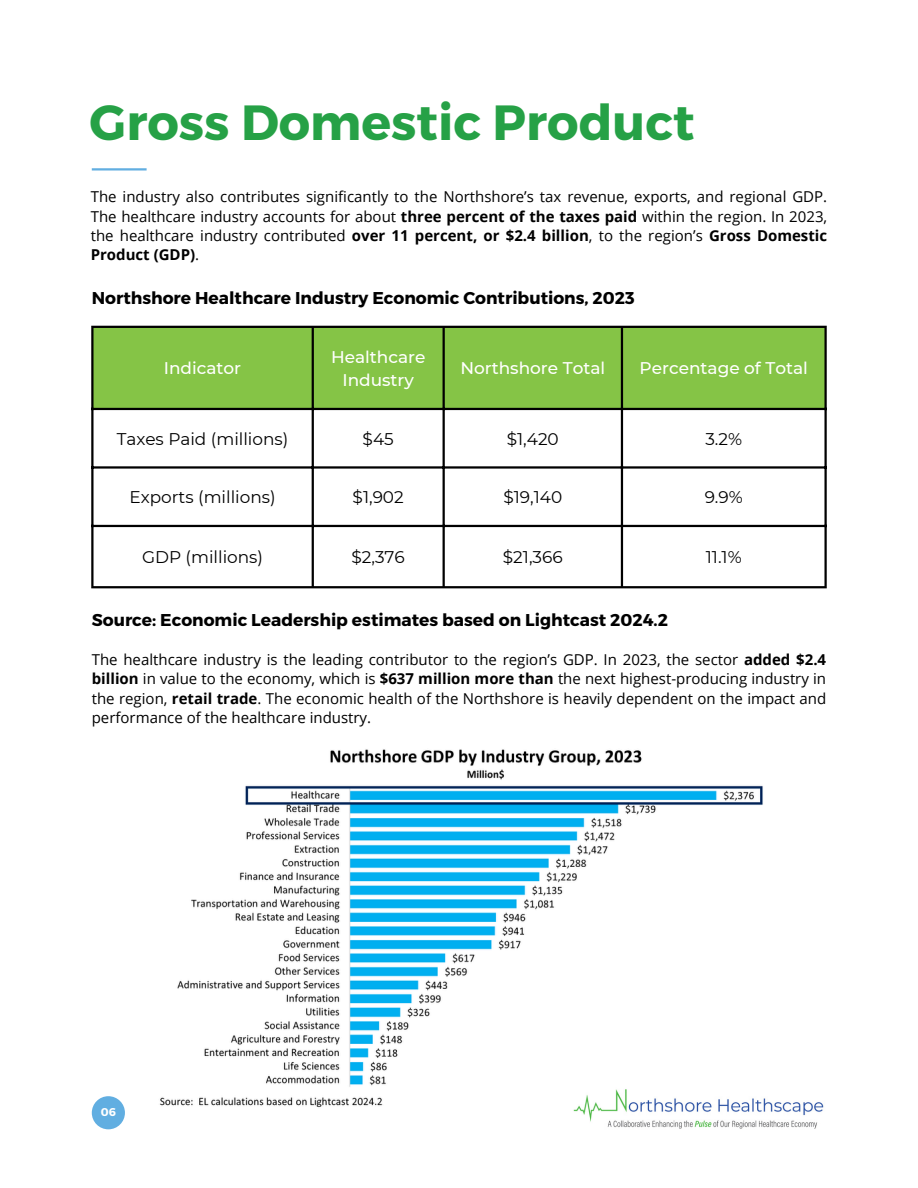
<style>
.page{position:relative;width:918px;height:1188px;background:#fff}
.page>*{position:absolute;margin:0;border:0;box-sizing:border-box;transform-origin:0 0}
.t1{font:700 49.35px "Montserrat";color:#26a146}
.t2{font:700 17.1px "Montserrat";color:#000}
.t3{font:16.95px "Montserrat";color:#000}
.t4{font:500 16.95px/23.7px "Montserrat";color:#fff;text-align:center}
.t5{font:15px/19.2px "Open Sans";color:#000;text-align:justify}
.t6{font:700 11.25px "Montserrat";color:#fff}
.s1{font-weight:700}
</style>
<div class="page">
<hr style="left:92px;top:168px;width:55px;height:3px;background:#61aee1">
<div style="left:94px;top:328px;width:730px;height:80px;background:#85c446"></div>
<hr style="left:91px;top:328px;width:3px;height:258px;background:#000">
<hr style="left:312px;top:328px;width:2px;height:258px;background:#000">
<hr style="left:443px;top:328px;width:2px;height:258px;background:#000">
<hr style="left:621px;top:328px;width:2px;height:258px;background:#000">
<hr style="left:824px;top:328px;width:3px;height:258px;background:#000">
<hr style="left:91px;top:326px;width:736px;height:2px;background:#000">
<hr style="left:91px;top:408px;width:736px;height:2px;background:#000">
<hr style="left:91px;top:466px;width:736px;height:3px;background:#000">
<hr style="left:91px;top:525px;width:736px;height:2px;background:#000">
<hr style="left:91px;top:586px;width:736px;height:2px;background:#000">
<img style="left:160px;top:749px;width:603px;height:359px">
<div style="left:92px;top:1096px;width:33px;height:33px;background:#61aee1;border-radius:50%"></div>
<img style="left:571px;top:1086px;width:253px;height:43px">
<p class="t1" style="left:90px;top:91px;width:606px">Gross Domestic Product</p>
<h2 class="t5" style="left:91px;top:187px;width:738px">The industry also contributes significantly to the Northshore’s tax revenue, exports, and regional GDP.<br>The healthcare industry accounts for about <span class="s1">three percent of the taxes paid</span> within the region. In 2023, the healthcare industry contributed <span class="s1">over 11 percent, or $2.4 billion</span>, to the region’s <span class="s1">Gross Domestic Product (GDP)</span>.</h2>
<p class="t2" style="left:92px;top:287px;width:544px">Northshore Healthcare Industry Economic Contributions, 2023</p>
<h1 class="t4" style="left:164px;top:356px;width:79px">Indicator</h1>
<p class="t4" style="left:331px;top:345px;width:96px">Healthcare<br>Industry</p>
<p class="t4" style="left:460px;top:356px;width:146px">Northshore Total</p>
<h2 class="t4" style="left:640px;top:356px;width:170px">Percentage of Total</h2>
<p class="t3" style="left:117px;top:429px;width:173px">Taxes Paid (millions)</p>
<p class="t3" style="left:363px;top:429px;width:33px">$45</p>
<p class="t3" style="left:507px;top:429px;width:54px">$1,420</p>
<p class="t3" style="left:705px;top:429px;width:38px">3.2%</p>
<p class="t3" style="left:129px;top:487px;width:148px">Exports (millions)</p>
<p class="t3" style="left:353px;top:487px;width:53px">$1,902</p>
<p class="t3" style="left:503px;top:487px;width:60px">$19,140</p>
<p class="t3" style="left:705px;top:487px;width:40px">9.9%</p>
<p class="t3" style="left:142px;top:547px;width:123px">GDP (millions)</p>
<p class="t3" style="left:352px;top:547px;width:55px">$2,376</p>
<p class="t3" style="left:503px;top:547px;width:61px">$21,366</p>
<p class="t3" style="left:706px;top:547px;width:37px">11.1%</p>
<p class="t2" style="left:92px;top:609px;width:578px">Source: Economic Leadership estimates based on Lightcast 2024.2</p>
<p class="t5" style="left:92px;top:650px;width:736px">The healthcare industry is the leading contributor to the region’s GDP. In 2023, the sector <span class="s1">added $2.4 billion</span> in value to the economy, which is <span class="s1">$637 million more than</span> the next highest-producing industry in the region, <span class="s1">retail trade</span>. The economic health of the Northshore is heavily dependent on the impact and performance of the healthcare industry.</p>
<p class="t6" style="left:101px;top:1104px;width:17px">06</p>
</div>
